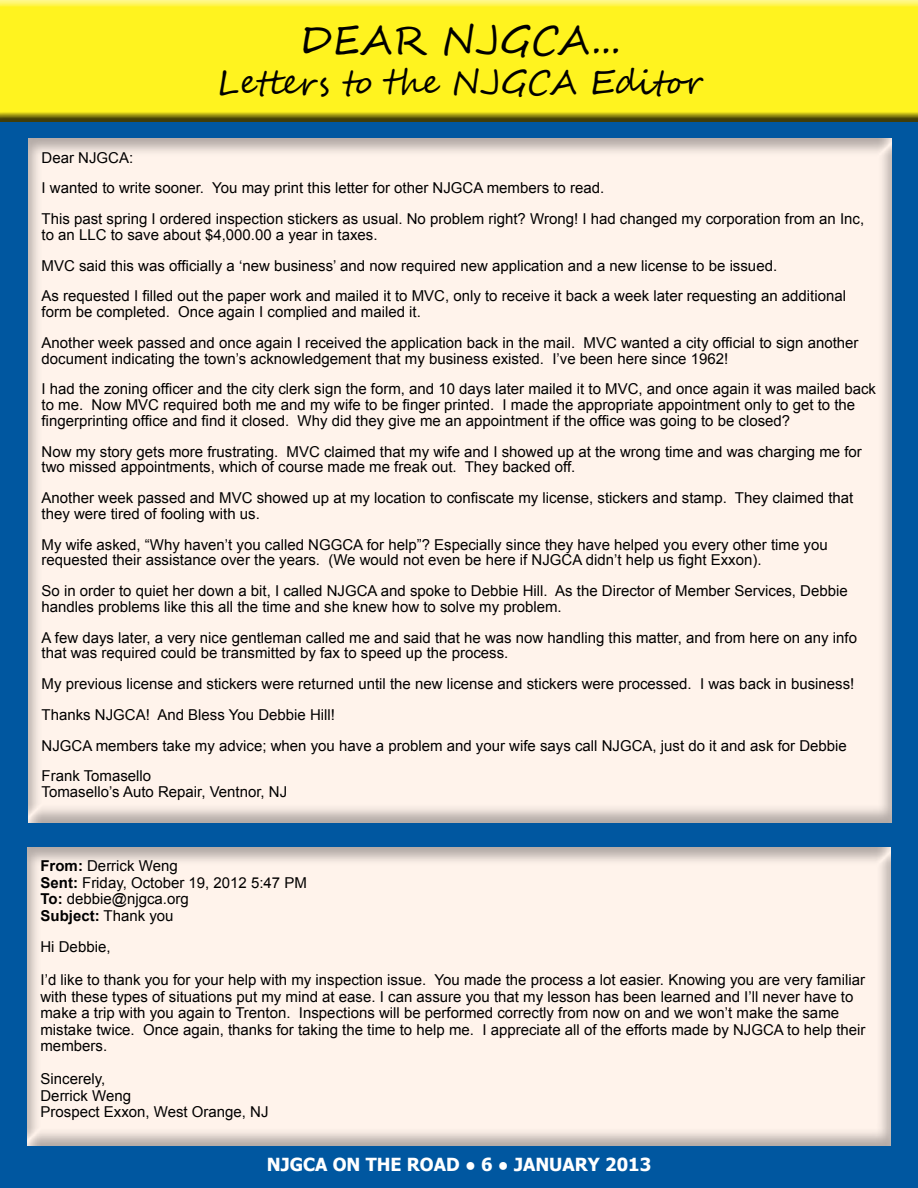
<style>
.page{position:relative;width:918px;height:1188px;background:#0057a0}
.page>*{position:absolute;margin:0;border:0;box-sizing:border-box;transform-origin:0 0}
.t1{font:39px "Segoe Script";color:#000}
.t2{font:33px "Segoe Script";color:#000}
.t3{font:700 18px "Tahoma";color:#fff}
.t4{font:15px/16.5px "Arial";color:#000}
.s1{font-weight:700}
</style>
<div class="page">
<div style="left:0;top:0;width:918px;height:123px;background:#000;opacity:.75"></div>
<div style="left:26px;top:833px;width:870px;height:314px;background:#646367;opacity:.5"></div>
<div style="left:27px;top:125px;width:880px;height:698px;background:#646367;opacity:.5"></div>
<h1 class="t1" style="left:299px;top:9px;width:323px">DEAR NJGCA...</h1>
<h2 class="t2" style="left:217px;top:55px;width:487px">Letters to the NJGCA Editor</h2>
<p class="t4" style="left:42px;top:142px;width:824px;line-height:30.8px">Dear NJGCA:<br>I wanted to write sooner. You may print this letter for other NJGCA members to read.<br>This past spring I ordered inspection stickers as usual. No problem right? Wrong! I had changed my corporation from an Inc,</p>
<p class="t4" style="left:42px;top:219px;width:806px;line-height:30.8px">to an LLC to save about $4,000.00 a year in taxes.<br>MVC said this was officially a ‘new business’ and now required new application and a new license to be issued.<br>As requested I filled out the paper work and mailed it to MVC, only to receive it back a week later requesting an additional</p>
<p class="t4" style="left:42px;top:297px;width:819px;line-height:30.8px">form be completed. Once again I complied and mailed it.<br>Another week passed and once again I received the application back in the mail. MVC wanted a city official to sign another</p>
<p class="t4" style="left:42px;top:343px;width:836px;line-height:30.8px">document indicating the town’s acknowledgement that my business existed. I’ve been here since 1962!<br>I had the zoning officer and the city clerk sign the form, and 10 days later mailed it to MVC, and once again it was mailed back</p>
<p class="t4" style="left:42px;top:397px;width:815px;line-height:15.8px">to me. Now MVC required both me and my wife to be finger printed. I made the appropriate appointment only to get to the fingerprinting office and find it closed. Why did they give me an appointment if the office was going to be closed?</p>
<p class="t4" style="left:42px;top:444px;width:822px;line-height:15.8px">Now my story gets more frustrating. MVC claimed that my wife and I showed up at the wrong time and was charging me for two missed appointments, which of course made me freak out. They backed off.</p>
<p class="t4" style="left:42px;top:490px;width:813px;line-height:15.8px">Another week passed and MVC showed up at my location to confiscate my license, stickers and stamp. They claimed that they were tired of fooling with us.</p>
<p class="t4" style="left:42px;top:537px;width:788px;line-height:15.8px">My wife asked, “Why haven’t you called NGGCA for help”? Especially since they have helped you every other time you requested their assistance over the years. (We would not even be here if NJGCA didn’t help us fight Exxon).</p>
<p class="t4" style="left:42px;top:583px;width:808px;line-height:15.8px">So in order to quiet her down a bit, I called NJGCA and spoke to Debbie Hill. As the Director of Member Services, Debbie handles problems like this all the time and she knew how to solve my problem.</p>
<p class="t4" style="left:42px;top:630px;width:817px;line-height:15.8px">A few days later, a very nice gentleman called me and said that he was now handling this matter, and from here on any info that was required could be transmitted by fax to speed up the process.</p>
<p class="t4" style="left:42px;top:669px;width:814px;line-height:30.8px">My previous license and stickers were returned until the new license and stickers were processed. I was back in business!<br>Thanks NJGCA! And Bless You Debbie Hill!<br>NJGCA members take my advice; when you have a problem and your wife says call NJGCA, just do it and ask for Debbie Frank Tomasello</p>
<p class="t4" style="left:42px;top:784px;width:247px">Tomasello’s Auto Repair, Ventnor, NJ</p>
<p class="t4" style="left:40px;top:858px;width:268px"><span class="s1">From:</span> Derrick Weng<br><span class="s1">Sent:</span> Friday, October 19, 2012 5:47 PM<br><span class="s1">To:</span> debbie@njgca.org<br><span class="s1">Subject:</span> Thank you</p>
<p class="t4" style="left:40px;top:939px;width:72px">Hi Debbie,</p>
<p class="t4" style="left:40px;top:972px;width:827px">I’d like to thank you for your help with my inspection issue. You made the process a lot easier. Knowing you are very familiar with these types of situations put my mind at ease. I can assure you that my lesson has been learned and I’ll never have to make a trip with you again to Trenton. Inspections will be performed correctly from now on and we won’t make the same mistake twice. Once again, thanks for taking the time to help me. I appreciate all of the efforts made by NJGCA to help their members.</p>
<p class="t4" style="left:40px;top:1071px;width:230px">Sincerely,<br>Derrick Weng<br>Prospect Exxon, West Orange, NJ</p>
<p class="t3" style="left:267px;top:1152px;width:386px">NJGCA ON THE ROAD ● 6 ● JANUARY 2013</p>
</div>
